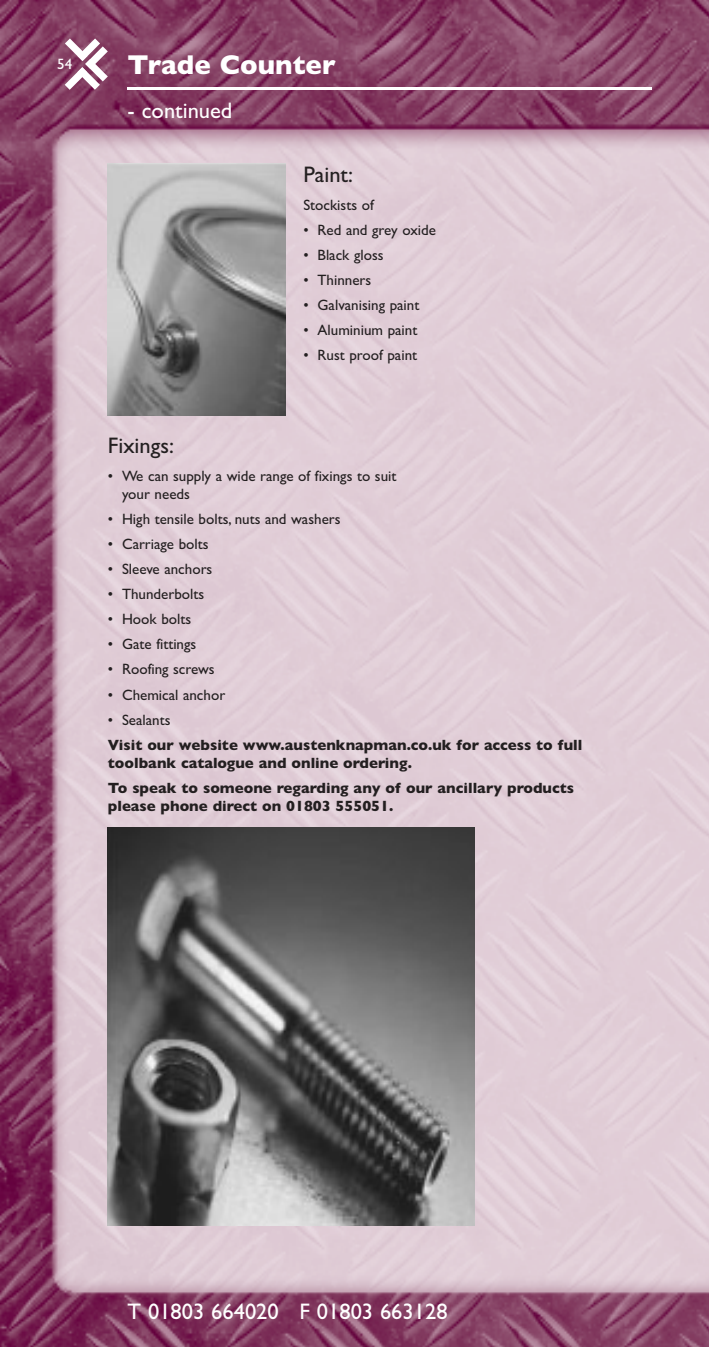
<style>
.page{position:relative;width:709px;height:1347px;background:#fff}
.page>*{position:absolute;margin:0;border:0;box-sizing:border-box;transform-origin:0 0}
.t1{font:700 27.5px "Gill Sans";color:#fff}
.t2{font:22.5px "Gill Sans";color:#fff}
.t3{font:22.5px "Gill Sans";color:#231f20}
.t4{font:15px/18px "Gill Sans";color:#231f20}
.t5{font:700 15px/18px "Gill Sans";color:#231f20}
.t6{font:15px "Gill Sans";color:#fff}
</style>
<div class="page">
<img style="left:0;top:0;width:709px;height:1346px">
<hr style="left:128px;top:87px;width:524px;height:3px;background:#fff">
<svg style="left:65px;top:38px;width:43px;height:52px"></svg>
<img style="left:108px;top:163px;width:177px;height:252px">
<img style="left:108px;top:827px;width:367px;height:398px">
<p class="t6" style="left:57px;top:59px;width:16px">54</p>
<h1 class="t1" style="left:128px;top:55px;width:209px">Trade Counter</h1>
<h2 class="t2" style="left:128px;top:103px;width:106px">- continued</h2>
<h2 class="t3" style="left:303px;top:166px;width:51px">Paint:</h2>
<p class="t4" style="left:303px;top:197px;width:72px">Stockists of</p>
<p class="t4" style="left:303px;top:222px;width:134px">• Red and grey oxide</p>
<p class="t4" style="left:303px;top:247px;width:82px">• Black gloss</p>
<p class="t4" style="left:303px;top:272px;width:69px">• Thinners</p>
<p class="t4" style="left:303px;top:297px;width:117px">• Galvanising paint</p>
<p class="t4" style="left:303px;top:323px;width:115px">• Aluminium paint</p>
<p class="t4" style="left:303px;top:348px;width:115px">• Rust proof paint</p>
<h2 class="t3" style="left:108px;top:437px;width:68px">Fixings:</h2>
<p class="t4" style="left:122px;top:468px;width:276px;text-indent:-14px">• We can supply a wide range of fixings to suit your needs</p>
<p class="t4" style="left:108px;top:511px;width:234px">• High tensile bolts, nuts and washers</p>
<p class="t4" style="left:108px;top:536px;width:102px">• Carriage bolts</p>
<p class="t4" style="left:108px;top:561px;width:106px">• Sleeve anchors</p>
<p class="t4" style="left:108px;top:587px;width:98px">• Thunderbolts</p>
<p class="t4" style="left:108px;top:612px;width:85px">• Hook bolts</p>
<p class="t4" style="left:108px;top:637px;width:90px">• Gate fittings</p>
<p class="t4" style="left:108px;top:662px;width:108px">• Roofing screws</p>
<p class="t4" style="left:108px;top:687px;width:119px">• Chemical anchor</p>
<p class="t4" style="left:108px;top:712px;width:64px">• Sealants</p>
<p class="t5" style="left:108px;top:737px;width:476px">Visit our website www.austenknapman.co.uk for access to full toolbank catalogue and online ordering.</p>
<p class="t5" style="left:108px;top:780px;width:468px">To speak to someone regarding any of our ancillary products please phone direct on 01803 555051.</p>
<h2 class="t2" style="left:128px;top:1303px;width:321px">T 01803 664020 F 01803 663128</h2>
</div>
